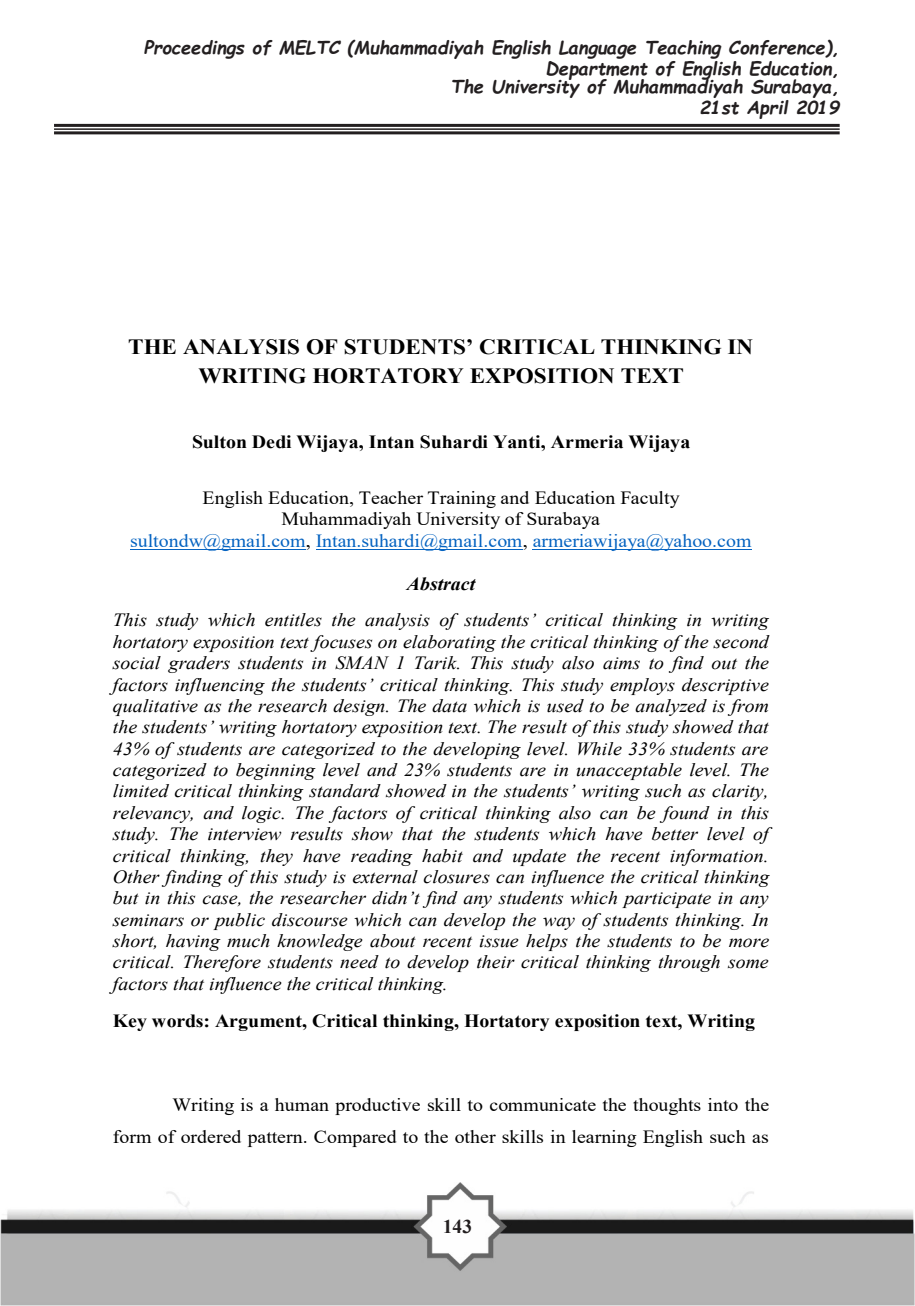
<style>
.page{position:relative;width:915px;height:1306px;background:#fff}
.page>*{position:absolute;margin:0;border:0;box-sizing:border-box;transform-origin:0 0}
.t1{font:700 21.6px/28.8px "Times New Roman";color:#000;text-align:center;scale:1.07 1}
.t2{font:700 19.5px "Times New Roman";color:#231f20}
.t3{font:italic 18.6px/21.3px "Times New Roman";color:#000;text-align:center;scale:1.07 1}
.t4{font:18.6px/21.3px "Times New Roman";color:#000;text-align:center;scale:1.07 1}
.t5{font:italic 300 18.6px/22.6px "Calibri";letter-spacing:-.005em;color:#000;text-align:right;scale:1.07 1}
.t6{font:700 18.6px "Times New Roman";color:#000;scale:1.07 1}
.t7{font:italic 700 18px/21.6px "Comic Sans MS";color:#231f20;text-align:right}
.s1{color:#0563c1}
.s2{font-weight:700}
</style>
<div class="page">
<img style="left:0;top:1182px;width:914px;height:123px">
<hr style="left:54px;top:124px;width:785px;height:3px;background:#231f20">
<hr style="left:54px;top:128px;width:785px;height:2px;background:#231f20">
<hr style="left:54px;top:131px;width:785px;height:3px;background:#231f20">
<hr style="left:130px;top:549px;width:176px;height:1px;background:#0563c1">
<hr style="left:316px;top:549px;width:206px;height:1px;background:#0563c1">
<hr style="left:532px;top:549px;width:219px;height:1px;background:#0563c1">
<p class="t5" style="left:127px;top:34px;width:601px">Proceedings of MELTC (Muhammadiyah English Language Teaching Conference), Department of English Education,<br>The University of Muhammadiyah Surabaya,<br>21<sup>st</sup> April 2019</p>
<p class="t7" style="left:144px;top:36px;width:697px">Proceedings of MELTC (Muhammadiyah English Language Teaching Conference),<br>Department of English Education,</p>
<p class="t7" style="left:450px;top:75px;width:390px">The University of Muhammadiyah Surabaya,<br>21st April 2019</p>
<p class="t1" style="left:128px;top:331px;width:585px">THE ANALYSIS OF STUDENTS’ CRITICAL THINKING IN<br>WRITING HORTATORY EXPOSITION TEXT</p>
<p class="t6" style="left:192px;top:428px;width:467px">Sulton Dedi Wijaya, Intan Suhardi Yanti, Armeria Wijaya</p>
<p class="t4" style="left:130px;top:486px;width:582px">English Education, Teacher Training and Education Faculty<br>Muhammadiyah University of Surabaya<br><span class="s1">sultondw@gmail.com</span>, <span class="s1">Intan.suhardi@gmail.com</span>, <span class="s1">armeriawijaya@yahoo.com</span></p>
<p class="t3" style="left:113px;top:565px;width:614px;line-height:36.6px"><span class="s2">Abstract<br></span>This study which entitles the analysis of students’ critical thinking in writing</p>
<p class="t3" style="left:113px;top:630px;width:614px;text-align:justify">hortatory exposition text focuses on elaborating the critical thinking of the second social graders students in SMAN 1 Tarik. This study also aims to find out the factors influencing the students’ critical thinking. This study employs descriptive qualitative as the research design. The data which is used to be analyzed is from the students’ writing hortatory exposition text. The result of this study showed that 43% of students are categorized to the developing level. While 33% students are categorized to beginning level and 23% students are in unacceptable level. The limited critical thinking standard showed in the students’ writing such as clarity, relevancy, and logic. The factors of critical thinking also can be found in this study. The interview results show that the students which have better level of critical thinking, they have reading habit and update the recent information.<br>Other finding of this study is external closures can influence the critical thinking but in this case, the researcher didn’t find any students which participate in any seminars or public discourse which can develop the way of students thinking. In short, having much knowledge about recent issue helps the students to be more critical. Therefore students need to develop their critical thinking through some factors that influence the critical thinking.</p>
<p class="t6" style="left:113px;top:1007px;width:601px">Key words: Argument, Critical thinking, Hortatory exposition text, Writing</p>
<p class="t4" style="left:113px;top:1088px;width:614px;line-height:32px;text-align:right">Writing is a human productive skill to communicate the thoughts into the<br>form of ordered pattern. Compared to the other skills in learning English such as</p>
<p class="t2" style="left:442px;top:1212px;width:31px">143</p>
</div>
